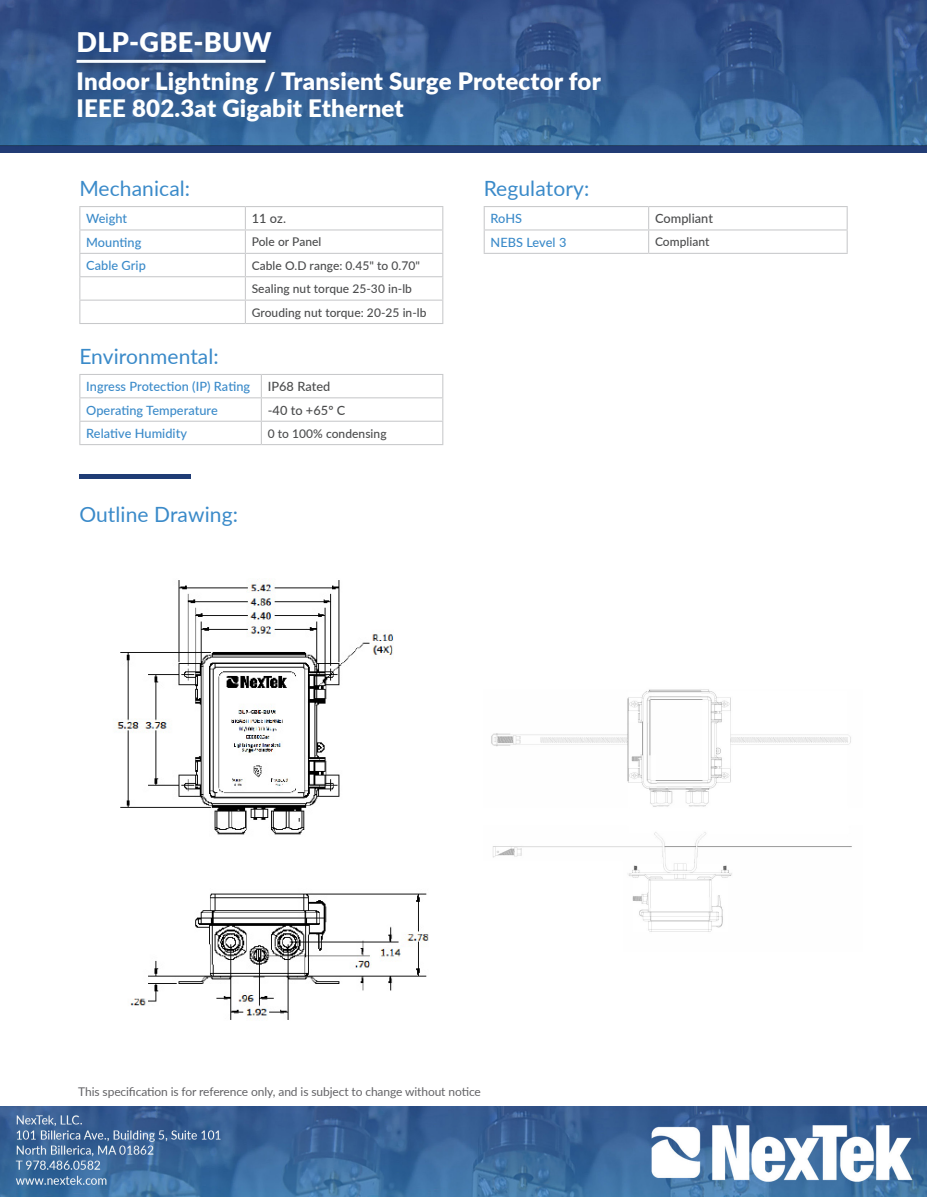
<style>
.page{position:relative;width:927px;height:1197px;background:#fff}
.page>*{position:absolute;margin:0;border:0;box-sizing:border-box;transform-origin:0 0}
.TOC_page_number{font:900 27px "Lato";letter-spacing:.01em;color:#feffff}
.TOC_page_number-2{font:900 24px/27px "Lato";letter-spacing:.01em;color:#feffff}
.t1{font:21px "Lato";letter-spacing:.005em;color:#3a8ac9}
.t2{font:500 12.75px "Lato";letter-spacing:.005em;color:#3a8ac9}
.t3{font:500 12.75px "Lato";letter-spacing:.005em;color:#4b4c4d}
.t4{font:500 12px "Lato";letter-spacing:.005em;color:#4b4c4d}
.TOC_page_number-3{font:12px "Lato";letter-spacing:-.01em;color:#636366}
</style>
<div class="page">
<img style="left:0;top:0;width:927px;height:153px">
<img style="left:0;top:1107px;width:927px;height:90px">
<div style="left:72px;top:55px;width:205px;height:19px;background:#231f20;opacity:.75"></div>
<hr style="left:77px;top:60px;width:189px;height:3px;background:#f9fcfe">
<hr style="left:79px;top:474px;width:112px;height:4px;background:#1f3c75">
<hr style="left:484px;top:206px;width:165px;height:1px;background:#c7c8ca">
<hr style="left:649px;top:206px;width:199px;height:1px;background:#c7c8ca">
<svg style="left:484px;top:207px;width:364px;height:46px"></svg>
<hr style="left:484px;top:253px;width:165px;height:1px;background:#c7c8ca">
<hr style="left:649px;top:253px;width:199px;height:1px;background:#c7c8ca">
<hr style="left:79px;top:206px;width:166px;height:1px;background:#c7c8ca">
<hr style="left:245px;top:206px;width:198px;height:1px;background:#c7c8ca">
<svg style="left:79px;top:207px;width:364px;height:116px"></svg>
<hr style="left:79px;top:323px;width:166px;height:1px;background:#c7c8ca">
<hr style="left:245px;top:323px;width:198px;height:1px;background:#c7c8ca">
<svg style="left:79px;top:374px;width:364px;height:70px"></svg>
<hr style="left:79px;top:444px;width:182px;height:1px;background:#c7c8ca">
<hr style="left:261px;top:444px;width:182px;height:1px;background:#c7c8ca">
<img style="left:114px;top:579px;width:314px;height:441px">
<img style="left:491px;top:689px;width:361px;height:243px">
<svg style="left:0;top:0;width:5px;height:5px"></svg>
<svg style="left:0;top:1192px;width:5px;height:5px"></svg>
<svg style="left:922px;top:0;width:5px;height:5px"></svg>
<svg style="left:922px;top:1192px;width:5px;height:5px"></svg>
<p class="TOC_page_number" style="left:77px;top:22px;width:196px">DLP-GBE-BUW</p>
<p class="TOC_page_number-2" style="left:77px;top:67px;width:526px">Indoor Lightning / Transient Surge Protector for<br>IEEE 802.3at Gigabit Ethernet</p>
<p class="t1" style="left:79px;top:173px;width:112px">Mechanical:</p>
<p class="t2" style="left:86px;top:210px;width:42px">Weight</p>
<p class="t3" style="left:252px;top:210px;width:36px">11 oz.</p>
<p class="t2" style="left:86px;top:233px;width:57px">Mounting</p>
<p class="t4" style="left:252px;top:233px;width:71px">Pole or Panel</p>
<p class="t2" style="left:86px;top:256px;width:61px">Cable Grip</p>
<p class="t4" style="left:252px;top:257px;width:170px">Cable O.D range: 0.45" to 0.70"</p>
<p class="t4" style="left:252px;top:280px;width:162px">Sealing nut torque 25-30 in-lb</p>
<p class="t4" style="left:252px;top:304px;width:176px">Grouding nut torque: 20-25 in-lb</p>
<p class="t1" style="left:79px;top:341px;width:141px">Environmental:</p>
<p class="t2" style="left:86px;top:377px;width:165px">Ingress Protection (IP) Rating</p>
<p class="t3" style="left:268px;top:377px;width:64px">IP68 Rated</p>
<p class="t2" style="left:86px;top:401px;width:133px">Operating Temperature</p>
<p class="t3" style="left:268px;top:401px;width:79px">-40 to +65º C</p>
<p class="t2" style="left:86px;top:424px;width:102px">Relative Humidity</p>
<p class="t4" style="left:268px;top:425px;width:120px">0 to 100% condensing</p>
<p class="t1" style="left:79px;top:499px;width:160px">Outline Drawing:</p>
<p class="t1" style="left:484px;top:173px;width:107px">Regulatory:</p>
<p class="t2" style="left:491px;top:210px;width:33px">RoHS</p>
<p class="t3" style="left:655px;top:210px;width:60px">Compliant</p>
<p class="t2" style="left:491px;top:233px;width:77px">NEBS Level 3</p>
<p class="t4" style="left:655px;top:233px;width:56px">Compliant</p>
<p class="TOC_page_number-3" style="left:78px;top:1083px;width:404px">This specification is for reference only, and is subject to change without notice</p>
</div>
